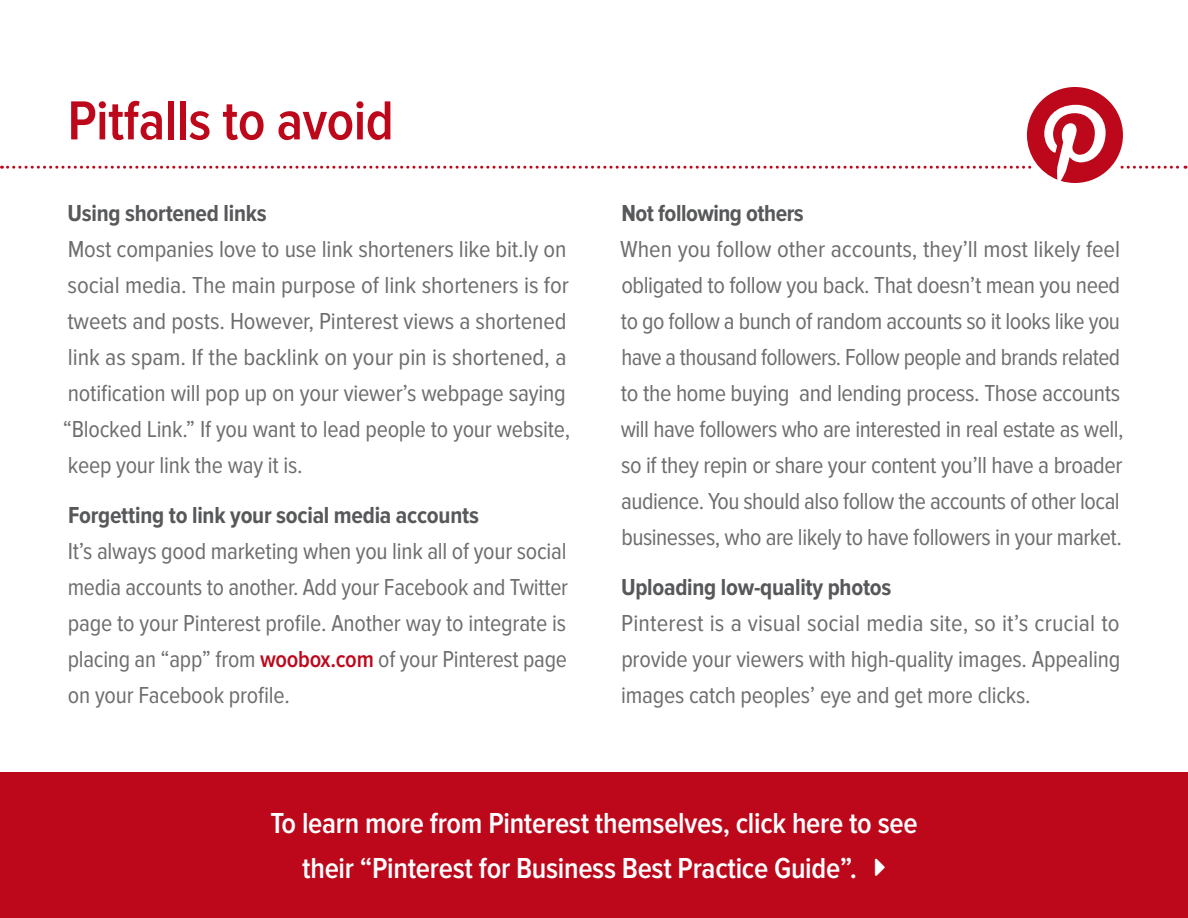
<style>
.page{position:relative;width:1188px;height:918px;background:#fff}
.page>*{position:absolute;margin:0;border:0;box-sizing:border-box;transform-origin:0 0}
.t1{font:600 57px "Proxima Nova Cond";letter-spacing:-.01em;color:#bd081c}
.t2{font:600 30px/45px "Proxima Nova Cond";letter-spacing:-.01em;color:#fff}
.t3{font:24px/36px "Proxima Nova Cond";letter-spacing:-.01em;color:#6e6e6e}
.t4{font:700 24px "Proxima Nova Cond";letter-spacing:-.01em;color:#57585a}
.s1{font-weight:600;color:#bd081c}
</style>
<div class="page">
<svg style="left:2px;top:87px;width:1184px;height:96px"></svg>
<div style="left:0;top:772px;width:1188px;height:146px;background:#bd081c"></div>
<h1 class="t1" style="left:68px;top:89px;width:328px">Pitfalls to avoid</h1>
<p class="t4" style="left:68px;top:200px;width:201px">Using shortened links</p>
<p class="t3" style="left:63px;top:232px;width:509px">Most companies love to use link shorteners like bit.ly on social media. The main purpose of link shorteners is for tweets and posts. However, Pinterest views a shortened link as spam. If the backlink on your pin is shortened, a notification will pop up on your viewer’s webpage saying “Blocked Link.” If you want to lead people to your website, keep your link the way it is.</p>
<p class="t4" style="left:68px;top:502px;width:412px">Forgetting to link your social media accounts</p>
<p class="t3" style="left:68px;top:534px;width:502px;text-align:justify">It’s always good marketing when you link all of your social media accounts to another. Add your Facebook and Twitter page to your Pinterest profile. Another way to integrate is placing an “app” from <span class="s1">woobox.com</span> of your Pinterest page on your Facebook profile.</p>
<p class="t4" style="left:622px;top:200px;width:184px">Not following others</p>
<p class="t3" style="left:620px;top:232px;width:505px">When you follow other accounts, they’ll most likely feel obligated to follow you back. That doesn’t mean you need to go follow a bunch of random accounts so it looks like you have a thousand followers. Follow people and brands related to the home buying and lending process. Those accounts will have followers who are interested in real estate as well, so if they repin or share your content you’ll have a broader audience. You should also follow the accounts of other local businesses, who are likely to have followers in your market.</p>
<p class="t4" style="left:621px;top:574px;width:272px">Uploading low-quality photos</p>
<p class="t3" style="left:621px;top:606px;width:501px;text-align:justify">Pinterest is a visual social media site, so it’s crucial to provide your viewers with high-quality images. Appealing images catch peoples’ eye and get more clicks.</p>
<p class="t2" style="left:302px;top:801px;width:617px;text-indent:-32px">To learn more from Pinterest themselves, click here to see their “Pinterest for Business Best Practice Guide”.</p>
</div>
